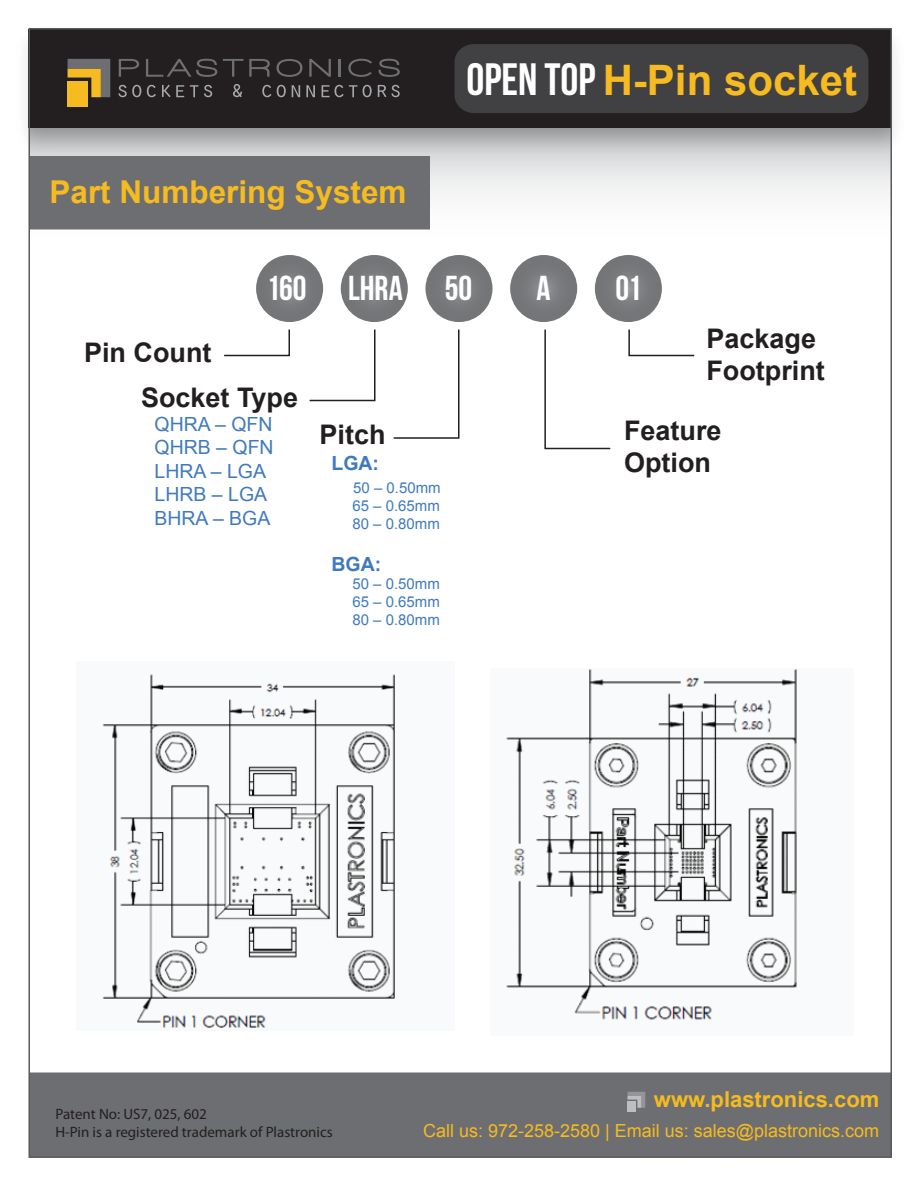
<style>
.page{position:relative;width:918px;height:1188px;background:#fff}
.page>*{position:absolute;margin:0;border:0;box-sizing:border-box;transform-origin:0 0}
.t1{font:700 42px "Arial";color:#f6bb20}
.t2{font:34.65px "Bebas Neue";letter-spacing:-.005em;color:#fff}
.t3{font:700 31.5px "Arial";color:#f6bb20}
.t4{font:700 27px/32.4px "Arial";color:#231f20}
.t5{font:700 22.05px "Arial";color:#f6bb20}
.t6{font:19.5px/23.4px "Arial";color:#407abe}
.t7{font:700 19.5px "Arial";color:#407abe}
.t8{font:18px "Arial";color:#f6bb20}
.t9{font:15px/18px "Myriad Pro";color:#231f20}
.t10{font:15px/18px "Arial";color:#407abe;text-align:justify}
.s1{font-family:"Bebas Neue";font-weight:400;font-size:45.3px;color:#fff}
</style>
<div class="page">
<svg style="left:262px;top:161px;width:627px;height:108px"></svg>
<div style="left:28px;top:29px;width:863px;height:99px;background:#231f20"></div>
<div style="left:454px;top:44px;width:414px;height:69px;background:#414042;border-radius:19px"></div>
<div style="left:31px;top:1072px;width:858px;height:83px;background:#6d6e71"></div>
<svg style="left:68px;top:59px;width:42px;height:38px"></svg>
<div style="left:68px;top:81px;width:20px;height:26px;background:#f6bb20"></div>
<svg style="left:119px;top:59px;width:20px;height:18px"></svg>
<svg style="left:146px;top:59px;width:71px;height:18px"></svg>
<svg style="left:223px;top:59px;width:47px;height:18px"></svg>
<svg style="left:276px;top:59px;width:26px;height:18px"></svg>
<svg style="left:309px;top:59px;width:22px;height:18px"></svg>
<svg style="left:339px;top:59px;width:2px;height:18px"></svg>
<svg style="left:348px;top:59px;width:24px;height:18px"></svg>
<svg style="left:379px;top:59px;width:21px;height:18px"></svg>
<svg style="left:118px;top:85px;width:23px;height:12px"></svg>
<svg style="left:147px;top:85px;width:9px;height:12px"></svg>
<svg style="left:162px;top:85px;width:22px;height:12px"></svg>
<svg style="left:190px;top:85px;width:8px;height:12px"></svg>
<svg style="left:204px;top:85px;width:8px;height:12px"></svg>
<svg style="left:233px;top:84px;width:9px;height:13px"></svg>
<svg style="left:262px;top:85px;width:24px;height:12px"></svg>
<svg style="left:292px;top:85px;width:8px;height:12px"></svg>
<svg style="left:306px;top:85px;width:9px;height:12px"></svg>
<svg style="left:322px;top:85px;width:35px;height:12px"></svg>
<svg style="left:363px;top:85px;width:9px;height:12px"></svg>
<svg style="left:378px;top:85px;width:22px;height:12px"></svg>
<svg style="left:627px;top:1092px;width:18px;height:16px"></svg>
<div style="left:627px;top:1101px;width:9px;height:11px;background:#bcbec0"></div>
<div style="left:31px;top:156px;width:399px;height:74px;background:#6d6e71"></div>
<svg style="left:256px;top:255px;width:67px;height:67px;background:#797a7d"></svg>
<svg style="left:341px;top:255px;width:67px;height:67px;background:#797a7d"></svg>
<svg style="left:425px;top:255px;width:68px;height:67px;background:#7a7c7e"></svg>
<svg style="left:510px;top:255px;width:67px;height:67px;background:#797a7d"></svg>
<svg style="left:595px;top:255px;width:67px;height:67px;background:#797a7d"></svg>
<svg style="left:224px;top:329px;width:66px;height:28px"></svg>
<svg style="left:628px;top:329px;width:67px;height:28px"></svg>
<svg style="left:309px;top:329px;width:67px;height:73px"></svg>
<svg style="left:393px;top:329px;width:67px;height:110px"></svg>
<svg style="left:544px;top:329px;width:67px;height:121px"></svg>
<img style="left:102px;top:674px;width:293px;height:354px">
<img style="left:506px;top:669px;width:291px;height:351px">
<h3 class="t3" style="left:50px;top:171px;width:359px">Part Numbering System</h3>
<h1 class="t1" style="left:466px;top:53px;width:392px"><span class="s1">OPEN TOP</span> H-Pin socket</h1>
<h3 class="t4" style="left:84px;top:337px;width:129px">Pin Count</h3>
<h2 class="t2" style="left:267px;top:269px;width:207px">160 LHRA 50</h2>
<h2 class="t2" style="left:537px;top:269px;width:16px">A</h2>
<h2 class="t2" style="left:615px;top:269px;width:27px">01</h2>
<h3 class="t4" style="left:141px;top:382px;width:159px">Socket Type</h3>
<h3 class="t4" style="left:706px;top:323px;width:120px">Package<br>Footprint</h3>
<h3 class="t6" style="left:154px;top:413px;width:121px">QHRA – QFN<br>QHRB – QFN<br>LHRA – LGA<br>LHRB – LGA<br>BHRA – BGA</h3>
<h3 class="t4" style="left:320px;top:419px;width:68px">Pitch</h3>
<h3 class="t4" style="left:624px;top:415px;width:99px">Feature<br>Option</h3>
<h3 class="t7" style="left:332px;top:450px;width:49px">LGA:</h3>
<p class="t10" style="left:352px;top:479px;width:90px">50 – 0.50mm 65 – 0.65mm 80 – 0.80mm</p>
<h3 class="t7" style="left:332px;top:551px;width:51px">BGA:</h3>
<p class="t10" style="left:352px;top:575px;width:89px">50 – 0.50mm 65 – 0.65mm 80 – 0.80mm</p>
<p class="t9" style="left:56px;top:1105px;width:279px">Patent No: US7, 025, 602<br>H-Pin is a registered trademark of Plastronics</p>
<h3 class="t5" style="left:654px;top:1085px;width:227px">www.plastronics.com</h3>
<p class="t8" style="left:423px;top:1119px;width:458px">Call us: 972-258-2580 | Email us: sales@plastronics.com</p>
</div>
